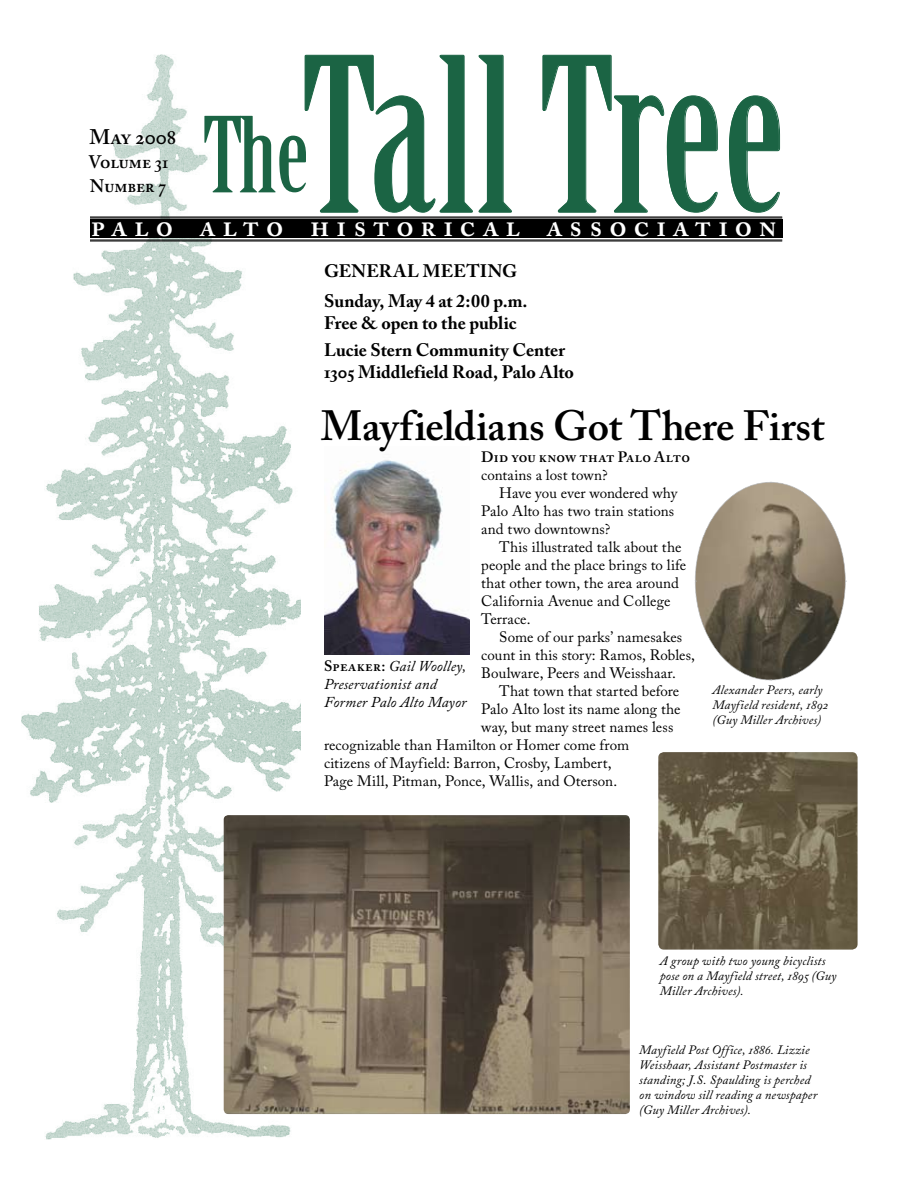
<style>
.page{position:relative;width:918px;height:1188px;background:#fff}
.page>*{position:absolute;margin:0;border:0;box-sizing:border-box;transform-origin:0 0}
.t1{font:209.25px "Birch Std";color:#1b6444;scale:1.08 1}
.t2{font:600 42px "Adobe Caslon Pro";letter-spacing:-.005em;color:#000}
.t3{font:600 30px "Adobe Caslon Pro";letter-spacing:.225em;color:#fff}
.t4{font:600 21px "Adobe Caslon Pro";color:#000}
.t5{font:700 18px/30.6px "Adobe Caslon Pro";letter-spacing:.005em;color:#000}
.t6{font:600 18px/24px "Adobe Caslon Pro";color:#000}
.t7{font:15px "Adobe Caslon Pro";letter-spacing:.005em;color:#000}
.t8{font:italic 15px/18px "Adobe Caslon Pro";letter-spacing:.01em;color:#000}
.t9{font:600 15px "Adobe Caslon Pro";letter-spacing:.015em;color:#000}
.t10{font:italic 12.75px/15px "Adobe Caslon Pro";letter-spacing:.015em;color:#000}
.s1{font-weight:600;font-style:normal}
</style>
<div class="page">
<img style="left:21px;top:54px;width:279px;height:1085px">
<hr style="left:90px;top:240px;width:692px;height:1px;background:#000">
<hr style="left:90px;top:241px;width:692px;height:1px;background:#000">
<div style="left:90px;top:220px;width:692px;height:18px;background:#000"></div>
<hr style="left:90px;top:217px;width:692px;height:1px;background:#000">
<hr style="left:90px;top:218px;width:692px;height:1px;background:#000">
<svg style="left:542px;top:55px;width:176px;height:158px"></svg>
<svg style="left:729px;top:95px;width:51px;height:118px"></svg>
<svg style="left:204px;top:55px;width:308px;height:158px"></svg>
<img style="left:324px;top:460px;width:145px;height:194px">
<svg style="left:695px;top:482px;width:151px;height:199px"></svg>
<img style="left:658px;top:752px;width:200px;height:198px">
<img style="left:224px;top:815px;width:406px;height:299px">
<h3 class="t4" style="left:89px;top:125px;width:88px">May 2008</h3>
<p class="t6" style="left:89px;top:150px;width:81px">Volume 31<br>Number 7</p>
<h1 class="t1" style="left:302px;top:18px;width:448px">Tall Tree</h1>
<h3 class="t3" style="left:91px;top:208px;width:688px">palo alto historical association</h3>
<p class="t5" style="left:324px;top:255px;width:205px">general meeting<br>Sunday, May 4 at 2:00 p.m.</p>
<p class="t5" style="left:324px;top:309px;width:243px;line-height:27.6px">Free &amp; open to the public<br>Lucie Stern Community Center</p>
<p class="t5" style="left:324px;top:356px;width:251px">1305 Middlefield Road, Palo Alto</p>
<h2 class="t2" style="left:321px;top:401px;width:506px">Mayfieldians Got There First</h2>
<p class="t9" style="left:481px;top:448px;width:210px">Did you know that Palo Alto</p>
<p class="t7" style="left:481px;top:466px;width:128px">contains a lost town?</p>
<p class="t7" style="left:499px;top:484px;width:180px">Have you ever wondered why</p>
<p class="t7" style="left:481px;top:502px;width:194px">Palo Alto has two train stations</p>
<p class="t7" style="left:481px;top:520px;width:131px">and two downtowns?</p>
<p class="t7" style="left:499px;top:538px;width:184px">This illustrated talk about the</p>
<p class="t7" style="left:481px;top:556px;width:207px">people and the place brings to life</p>
<p class="t7" style="left:481px;top:574px;width:199px">that other town, the area around</p>
<p class="t7" style="left:481px;top:592px;width:191px">California Avenue and College</p>
<p class="t7" style="left:481px;top:610px;width:51px">Terrace.</p>
<p class="t7" style="left:499px;top:628px;width:185px">Some of our parks’ namesakes</p>
<p class="t7" style="left:481px;top:646px;width:215px">count in this story: Ramos, Robles,</p>
<p class="t7" style="left:481px;top:664px;width:196px">Boulware, Peers and Weisshaar.</p>
<p class="t7" style="left:499px;top:682px;width:182px">That town that started before</p>
<p class="t7" style="left:481px;top:700px;width:201px">Palo Alto lost its name along the</p>
<p class="t7" style="left:481px;top:718px;width:194px">way, but many street names less</p>
<p class="t7" style="left:324px;top:736px;width:307px">recognizable than Hamilton or Homer come from</p>
<p class="t7" style="left:324px;top:754px;width:289px">citizens of Mayfield: Barron, Crosby, Lambert,</p>
<p class="t7" style="left:324px;top:772px;width:295px">Page Mill, Pitman, Ponce, Wallis, and Oterson.</p>
<p class="t8" style="left:324px;top:657px;width:144px"><span class="s1">Speaker:</span> Gail Woolley,<br>Preservationist and<br>Former Palo Alto Mayor</p>
<p class="t10" style="left:712px;top:682px;width:117px">Alexander Peers, early<br>Mayfield resident, 1892 (Guy Miller Archives)</p>
<p class="t10" style="left:660px;top:953px;width:178px">A group with two young bicyclists pose on a Mayfield street, 1895 (Guy<br>Miller Archives).</p>
<p class="t10" style="left:639px;top:1042px;width:180px">Mayfield Post Office, 1886. Lizzie Weisshaar, Assistant Postmaster is standing; J.S. Spaulding is perched on window sill reading a newspaper (Guy Miller Archives).</p>
</div>
